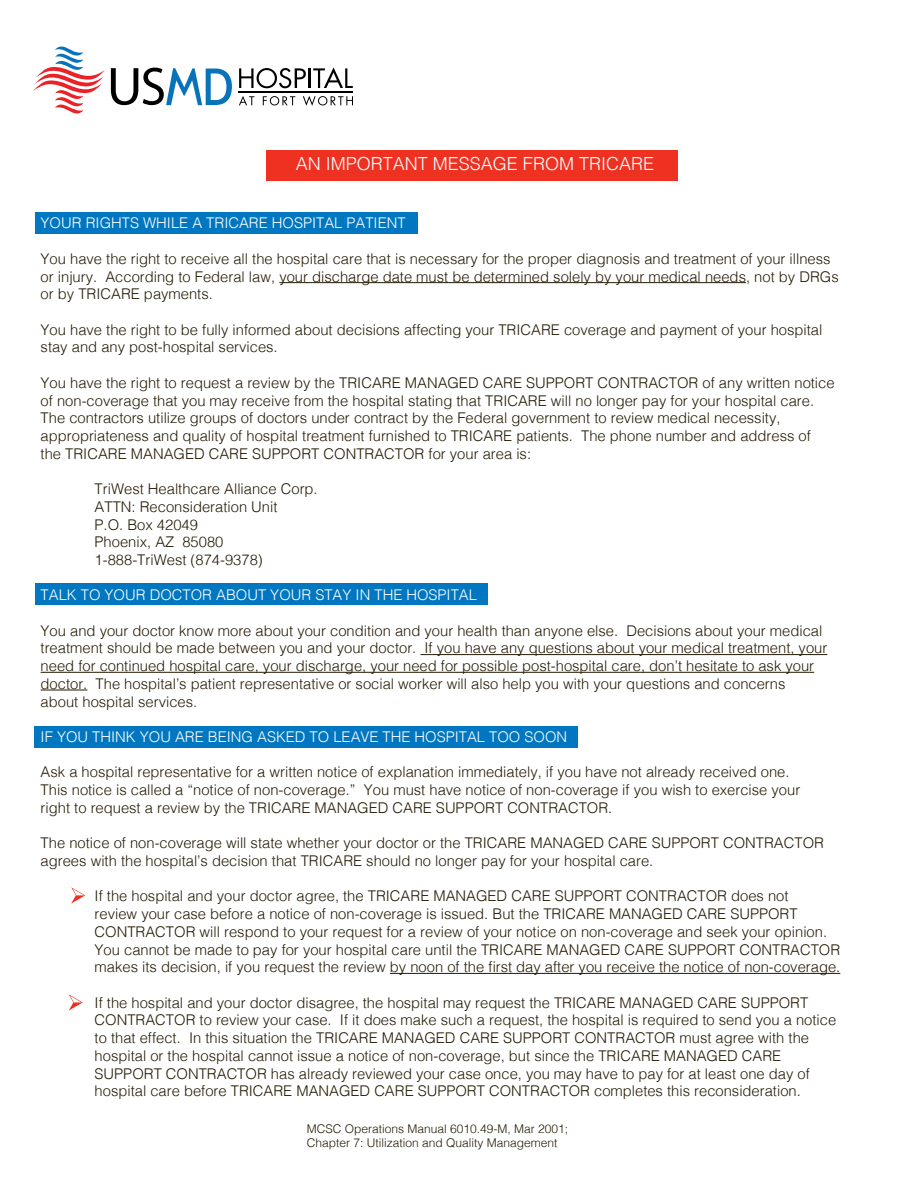
<style>
.page{position:relative;width:918px;height:1188px;background:#fff}
.page>*{position:absolute;margin:0;border:0;box-sizing:border-box;transform-origin:0 0}
.t1{font:300 18px "Helvetica";color:#fff}
.t2{font:300 14.7px/17.7px "Helvetica";color:#251a05}
.t3{font:300 14.7px "Helvetica";color:#fff}
.t4{font:300 12px/14.4px "Helvetica";color:#251a05}
</style>
<div class="page">
<div style="left:34px;top:726px;width:543px;height:22px;background:#0077c0"></div>
<div style="left:36px;top:583px;width:452px;height:22px;background:#0077c0"></div>
<div style="left:35px;top:212px;width:382px;height:22px;background:#0077c0"></div>
<hr style="left:279px;top:282px;width:467px;height:1px;background:#251a05">
<hr style="left:420px;top:654px;width:407px;height:1px;background:#251a05">
<hr style="left:41px;top:672px;width:773px;height:1px;background:#251a05">
<hr style="left:41px;top:690px;width:46px;height:1px;background:#251a05">
<hr style="left:390px;top:973px;width:450px;height:1px;background:#251a05">
<div style="left:266px;top:150px;width:411px;height:30px;background:#ef3122"></div>
<svg style="left:71px;top:887px;width:14px;height:17px"></svg>
<svg style="left:69px;top:994px;width:14px;height:17px"></svg>
<svg style="left:111px;top:68px;width:121px;height:37px"></svg>
<svg style="left:239px;top:68px;width:67px;height:20px"></svg>
<hr style="left:309px;top:68px;width:2px;height:20px;background:#000">
<svg style="left:313px;top:67px;width:40px;height:21px"></svg>
<svg style="left:239px;top:96px;width:15px;height:9px"></svg>
<svg style="left:263px;top:96px;width:32px;height:9px"></svg>
<svg style="left:303px;top:96px;width:50px;height:10px"></svg>
<hr style="left:238px;top:91px;width:115px;height:1px;background:#000">
<svg style="left:33px;top:47px;width:72px;height:66px"></svg>
<p class="t1" style="left:296px;top:153px;width:360px">AN IMPORTANT MESSAGE FROM TRICARE</p>
<p class="t3" style="left:41px;top:214px;width:366px">YOUR RIGHTS WHILE A TRICARE HOSPITAL PATIENT</p>
<p class="t2" style="left:41px;top:250px;width:800px">You have the right to receive all the hospital care that is necessary for the proper diagnosis and treatment of your illness or injury. According to Federal law, your discharge date must be determined solely by your medical needs, not by DRGs or by TRICARE payments.</p>
<p class="t2" style="left:41px;top:320px;width:783px">You have the right to be fully informed about decisions affecting your TRICARE coverage and payment of your hospital stay and any post-hospital services.</p>
<p class="t2" style="left:41px;top:374px;width:796px">You have the right to request a review by the TRICARE MANAGED CARE SUPPORT CONTRACTOR of any written notice of non-coverage that you may receive from the hospital stating that TRICARE will no longer pay for your hospital care.<br>The contractors utilize groups of doctors under contract by the Federal government to review medical necessity, appropriateness and quality of hospital treatment furnished to TRICARE patients. The phone number and address of the TRICARE MANAGED CARE SUPPORT CONTRACTOR for your area is:</p>
<p class="t2" style="left:95px;top:480px;width:225px">TriWest Healthcare Alliance Corp.<br>ATTN: Reconsideration Unit<br>P.O. Box 42049<br>Phoenix, AZ 85080<br>1-888-TriWest (874-9378)</p>
<p class="t3" style="left:41px;top:586px;width:438px">TALK TO YOUR DOCTOR ABOUT YOUR STAY IN THE HOSPITAL</p>
<p class="t2" style="left:41px;top:622px;width:788px">You and your doctor know more about your condition and your health than anyone else. Decisions about your medical treatment should be made between you and your doctor. If you have any questions about your medical treatment, your need for continued hospital care, your discharge, your need for possible post-hospital care, don’t hesitate to ask your doctor. The hospital’s patient representative or social worker will also help you with your questions and concerns<br>about hospital services.</p>
<p class="t3" style="left:41px;top:728px;width:528px">IF YOU THINK YOU ARE BEING ASKED TO LEAVE THE HOSPITAL TOO SOON</p>
<p class="t2" style="left:41px;top:763px;width:761px">Ask a hospital representative for a written notice of explanation immediately, if you have not already received one.<br>This notice is called a “notice of non-coverage.” You must have notice of non-coverage if you wish to exercise your right to request a review by the TRICARE MANAGED CARE SUPPORT CONTRACTOR.</p>
<p class="t2" style="left:41px;top:834px;width:785px">The notice of non-coverage will state whether your doctor or the TRICARE MANAGED CARE SUPPORT CONTRACTOR agrees with the hospital’s decision that TRICARE should no longer pay for your hospital care.</p>
<p class="t2" style="left:95px;top:887px;width:747px">If the hospital and your doctor agree, the TRICARE MANAGED CARE SUPPORT CONTRACTOR does not<br>review your case before a notice of non-coverage is issued. But the TRICARE MANAGED CARE SUPPORT CONTRACTOR will respond to your request for a review of your notice on non-coverage and seek your opinion.<br>You cannot be made to pay for your hospital care until the TRICARE MANAGED CARE SUPPORT CONTRACTOR makes its decision, if you request the review by noon of the first day after you receive the notice of non-coverage.</p>
<p class="t2" style="left:95px;top:994px;width:743px">If the hospital and your doctor disagree, the hospital may request the TRICARE MANAGED CARE SUPPORT CONTRACTOR to review your case. If it does make such a request, the hospital is required to send you a notice to that effect. In this situation the TRICARE MANAGED CARE SUPPORT CONTRACTOR must agree with the hospital or the hospital cannot issue a notice of non-coverage, but since the TRICARE MANAGED CARE SUPPORT CONTRACTOR has already reviewed your case once, you may have to pay for at least one day of hospital care before TRICARE MANAGED CARE SUPPORT CONTRACTOR completes this reconsideration.</p>
<p class="t4" style="left:307px;top:1121px;width:263px">MCSC Operations Manual 6010.49-M, Mar 2001;<br>Chapter 7: Utilization and Quality Management</p>
</div>
